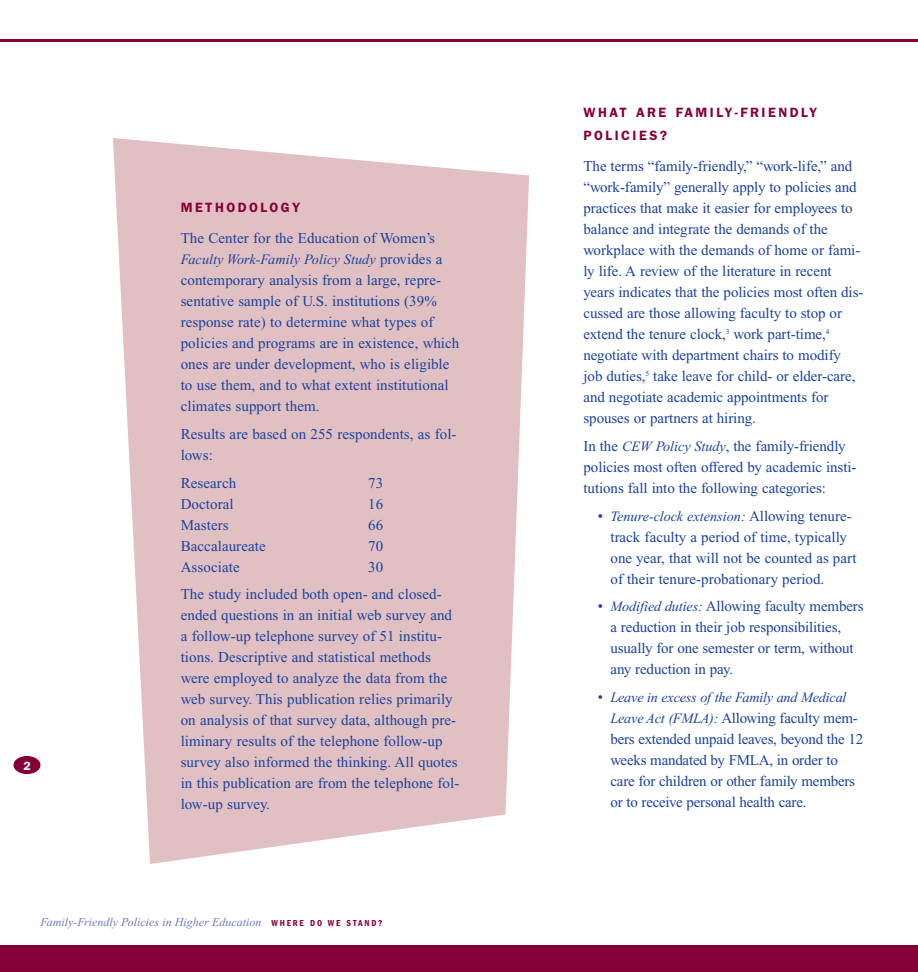
<style>
.page{position:relative;width:918px;height:972px;background:#fff}
.page>*{position:absolute;margin:0;border:0;box-sizing:border-box;transform-origin:0 0}
.t1{font:15px/21px "Times New Roman";letter-spacing:-.005em;color:#1b4299}
.t2{font:italic 14.25px "Times New Roman";letter-spacing:-.015em;color:#1b4299}
.t3{font:italic 14.25px "Times New Roman";letter-spacing:.005em;color:#1b4299}
.t4{font:600 13.5px/22.5px "Franklin Gothic";letter-spacing:.18em;color:#860037}
.t5{font:italic 12px "Times New Roman";color:#7179b9}
.t6{font:600 12px "Franklin Gothic";color:#fff}
.s1{font-style:normal;font-size:15px}
.s2{font-family:"Franklin Gothic";font-weight:600;font-style:normal;font-stretch:condensed;font-size:9px;color:#860037}
.s3{font-style:italic;font-size:14.25px}
</style>
<div class="page">
<svg style="left:113px;top:138px;width:416px;height:726px;background:#e4c8cb"></svg>
<div style="left:14px;top:756px;width:26px;height:18px;background:#860037;border-radius:50%"></div>
<div style="left:0;top:945px;width:918px;height:27px;background:#860037"></div>
<hr style="left:0;top:39px;width:918px;height:3px;background:#860037">
<p class="t6" style="left:23px;top:761px;width:9px">2</p>
<p class="t4" style="left:181px;top:197px;width:121px">METHODOLOGY</p>
<p class="t1" style="left:181px;top:229px;width:256px">The Center for the Education of Women’s</p>
<p class="t3" style="left:181px;top:254px;width:263px">Faculty Work-Family Policy Study <span class="s1">provides a</span></p>
<p class="t1" style="left:181px;top:271px;width:280px">contemporary analysis from a large, repre&shy;sentative sample of U.S. institutions (39% response rate) to determine what types of policies and programs are in existence, which ones are under development, who is eligible to use them, and to what extent institutional climates support them.</p>
<p class="t1" style="left:181px;top:425px;width:277px">Results are based on 255 respondents, as fol&shy;lows:</p>
<p class="t1" style="left:181px;top:473px;width:57px">Research</p>
<p class="t1" style="left:368px;top:473px;width:17px">73</p>
<p class="t1" style="left:181px;top:494px;width:55px">Doctoral</p>
<p class="t1" style="left:368px;top:494px;width:17px">16</p>
<p class="t1" style="left:181px;top:515px;width:49px">Masters</p>
<p class="t1" style="left:368px;top:515px;width:17px">66</p>
<p class="t1" style="left:181px;top:536px;width:87px">Baccalaureate</p>
<p class="t1" style="left:368px;top:536px;width:17px">70</p>
<p class="t1" style="left:181px;top:557px;width:60px">Associate</p>
<p class="t1" style="left:181px;top:554px;width:263px;line-height:27.8px;text-indent:187px">30<br>The study included both open- and closed-</p>
<p class="t1" style="left:181px;top:606px;width:280px">ended questions in an initial web survey and a follow-up telephone survey of 51 institu&shy;tions. Descriptive and statistical methods were employed to analyze the data from the web survey. This publication relies primarily on analysis of that survey data, although pre&shy;liminary results of the telephone follow-up survey also informed the thinking. All quotes in this publication are from the telephone fol&shy;low-up survey.</p>
<p class="t5" style="left:40px;top:918px;width:344px">Family-Friendly Policies in Higher Education <span class="s2">W H E R E D O W E S T A N D ?</span></p>
<p class="t4" style="left:584px;top:103px;width:235px">WHAT ARE FAMILY-FRIENDLY<br>POLICIES?</p>
<p class="t1" style="left:584px;top:157px;width:281px">The terms “family-friendly,” “work-life,” and “work-family” generally apply to policies and practices that make it easier for employees to balance and integrate the demands of the workplace with the demands of home or fami&shy;ly life. A review of the literature in recent years indicates that the policies most often dis&shy;cussed are those allowing faculty to stop or extend the tenure clock,<sup>3</sup> work part-time,<sup>4 </sup>negotiate with department chairs to modify job duties,<sup>5</sup> take leave for child- or elder-care, and negotiate academic appointments for spouses or partners at hiring.</p>
<p class="t1" style="left:584px;top:437px;width:275px">In the <span class="s3">CEW Policy Study</span>, the family-friendly policies most often offered by academic insti&shy;tutions fall into the following categories:</p>
<p class="t2" style="left:598px;top:511px;width:255px"><span class="s1">•</span> Tenure-clock extension: <span class="s1">Allowing tenure-</span></p>
<p class="t1" style="left:610px;top:527px;width:248px">track faculty a period of time, typically one year, that will not be counted as part of their tenure-probationary period.</p>
<p class="t1" style="left:610px;top:597px;width:255px;text-indent:-13px">• <span class="s3">Modified duties:</span> Allowing faculty members a reduction in their job responsibilities, usually for one semester or term, without any reduction in pay.</p>
<p class="t2" style="left:598px;top:692px;width:250px"><span class="s1">•</span> Leave in excess of the Family and Medical</p>
<p class="t1" style="left:610px;top:709px;width:254px"><span class="s3">Leave Act (FMLA):</span> Allowing faculty mem&shy;bers extended unpaid leaves, beyond the 12 weeks mandated by FMLA, in order to care for children or other family members or to receive personal health care.</p>
</div>
